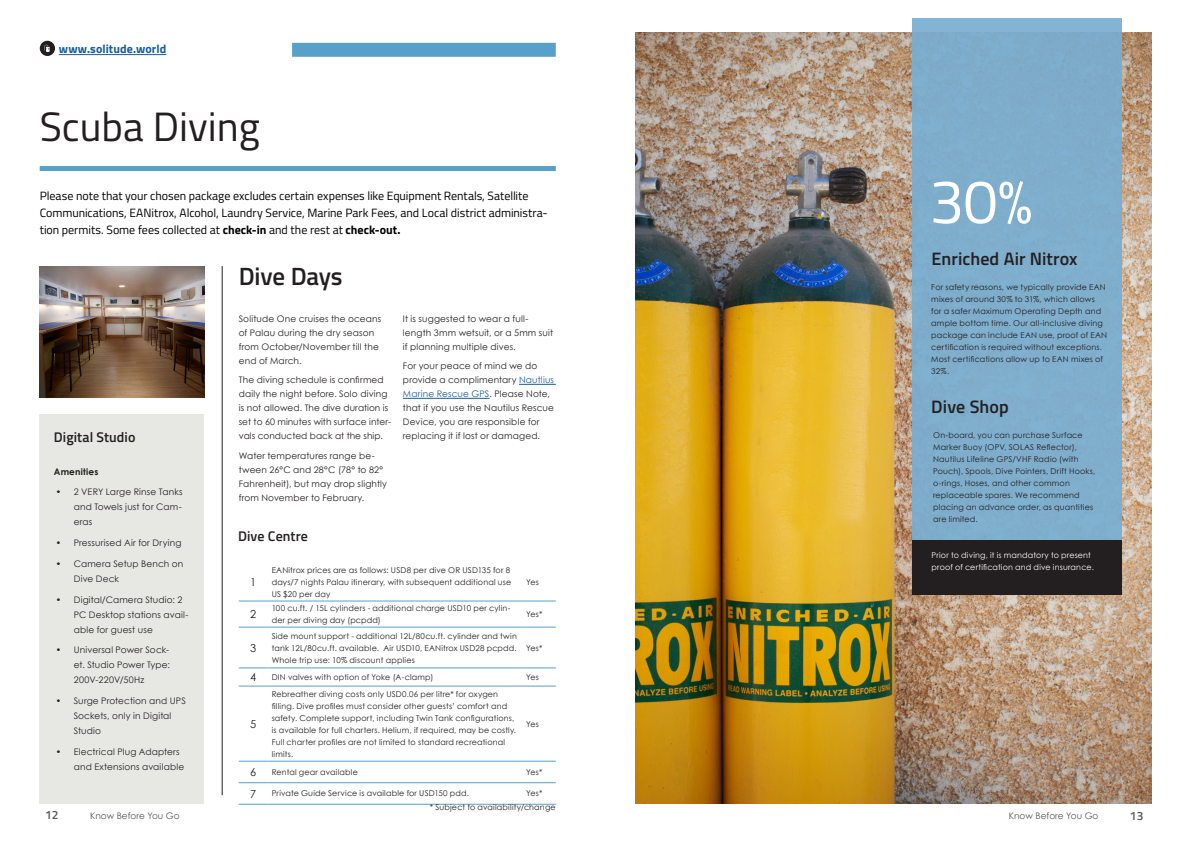
<style>
.page{position:relative;width:1191px;height:842px;background:#fff}
.page>*{position:absolute;margin:0;border:0;box-sizing:border-box;transform-origin:0 0}
._62_Slogan_black_Titillium_Web{font:62px "Titillium Web";color:#fff}
._41_Header_black_Titillium_Web{font:41px "Titillium Web";color:#231f20}
._25_Slogan_black_Titillium_Web{font:600 25px "Titillium Web";letter-spacing:-.005em;color:#231f20}
._18_Small_Title_black_Titillium_Web{font:600 18px "Titillium Web";letter-spacing:.005em;color:#231f20}
._14_Small_Title_black_Titillium_Web{font:600 14px "Titillium Web";letter-spacing:.01em;color:#231f20}
._8_Content_black_Source_Sans_Pro{font:12px/17px "Titillium Web";letter-spacing:-.005em;color:#000}
._12_Small_Title_black_Titillium_Web{font:700 12px "Titillium Web";letter-spacing:.01em;color:#175d9e}
.t1{font:600 12px "Titillium Web";color:#57585a}
._12_Content_black_C_Source_Sans_Pro{font:11px "Century Gothic";color:#231f20}
._8_Content_black_Source_Sans_Pro-2{font:9px/14px "Century Gothic";letter-spacing:.015em;color:#231f20}
.t2{font:9px "Century Gothic";color:#57585a}
._8_Content_black_Source_Sans_Pro-3{font:700 9px "Century Gothic";letter-spacing:.02em;color:#231f20}
._8_Content_black_Source_Sans_Pro-4{font:8px/12px "Century Gothic";letter-spacing:.02em;color:#231f20}
._8_Content_black_Source_Sans_Pro-5{font:8px/12px "Century Gothic";letter-spacing:.02em;color:#fff}
.FULL_TEXT{font:8px "Century Gothic";letter-spacing:.025em;color:#231f20}
.s1{font-weight:700}
.s2{color:#175d9e}
</style>
<div class="page">
<div style="left:40px;top:414px;width:164px;height:390px;background:#e7e8e4"></div>
<img style="left:635px;top:33px;width:516px;height:771px">
<img style="left:40px;top:266px;width:164px;height:131px">
<div style="left:912px;top:18px;width:210px;height:522px;background:#78aed1"></div>
<div style="left:912px;top:540px;width:210px;height:54px;background:#231f20"></div>
<hr style="left:519px;top:384px;width:37px;height:1px;background:#175d9e">
<hr style="left:403px;top:398px;width:86px;height:1px;background:#175d9e">
<hr style="left:59px;top:54px;width:107px;height:1px;background:#175d9e">
<svg style="left:239px;top:601px;width:29px;height:1px"></svg>
<hr style="left:268px;top:601px;width:254px;height:1px;background:#58a0c9">
<hr style="left:522px;top:601px;width:34px;height:1px;background:#58a0c9">
<svg style="left:239px;top:627px;width:29px;height:1px"></svg>
<hr style="left:268px;top:627px;width:254px;height:1px;background:#58a0c9">
<hr style="left:522px;top:627px;width:34px;height:1px;background:#58a0c9">
<svg style="left:239px;top:667px;width:29px;height:1px"></svg>
<hr style="left:268px;top:667px;width:254px;height:1px;background:#58a0c9">
<hr style="left:522px;top:667px;width:34px;height:1px;background:#58a0c9">
<svg style="left:239px;top:686px;width:29px;height:1px"></svg>
<hr style="left:268px;top:686px;width:254px;height:1px;background:#58a0c9">
<hr style="left:522px;top:686px;width:34px;height:1px;background:#58a0c9">
<svg style="left:239px;top:761px;width:29px;height:1px"></svg>
<hr style="left:268px;top:761px;width:254px;height:1px;background:#58a0c9">
<hr style="left:522px;top:761px;width:34px;height:1px;background:#58a0c9">
<svg style="left:239px;top:782px;width:29px;height:1px"></svg>
<hr style="left:268px;top:782px;width:254px;height:1px;background:#58a0c9">
<hr style="left:522px;top:782px;width:34px;height:1px;background:#58a0c9">
<svg style="left:239px;top:804px;width:29px;height:1px"></svg>
<hr style="left:268px;top:804px;width:254px;height:1px;background:#58a0c9">
<hr style="left:522px;top:804px;width:34px;height:1px;background:#58a0c9">
<div style="left:40px;top:41px;width:15px;height:15px;background:#231f20;border-radius:50%"></div>
<svg style="left:44px;top:45px;width:6px;height:7px"></svg>
<hr style="left:222px;top:266px;width:1px;height:529px;background:#231f20">
<div style="left:292px;top:43px;width:264px;height:14px;background:#58a0c9"></div>
<div style="left:40px;top:166px;width:516px;height:5px;background:#58a0c9"></div>
<p class="_12_Small_Title_black_Titillium_Web" style="left:59px;top:40px;width:109px">www.solitude.world</p>
<p class="_41_Header_black_Titillium_Web" style="left:40px;top:96px;width:222px">Scuba Diving</p>
<p class="_8_Content_black_Source_Sans_Pro" style="left:40px;top:187px;width:509px">Please note that your chosen package excludes certain expenses like Equipment Rentals, Satellite<br>Communications, EANitrox, Alcohol, Laundry Service, Marine Park Fees, and Local district administra&shy;tion permits. Some fees collected at <span class="s1">check-in</span> and the rest at <span class="s1">check-out.</span></p>
<p class="_62_Slogan_black_Titillium_Web" style="left:929px;top:156px;width:105px">30%</p>
<p class="_18_Small_Title_black_Titillium_Web" style="left:931px;top:246px;width:148px">Enriched Air Nitrox</p>
<p class="_8_Content_black_Source_Sans_Pro-4" style="left:931px;top:280px;width:177px">For safety reasons, we typically provide EAN mixes of around 30% to 31%, which allows<br>for a safer Maximum Operating Depth and ample bottom time. Our all-inclusive diving package can include EAN use, proof of EAN certification is required without exceptions.<br>Most certifications allow up to EAN mixes of 32%.</p>
<p class="_18_Small_Title_black_Titillium_Web" style="left:931px;top:393px;width:79px">Dive Shop</p>
<p class="_8_Content_black_Source_Sans_Pro-4" style="left:933px;top:428px;width:164px">On-board, you can purchase Surface Marker Buoy (OPV, SOLAS Reflector), Nautilus Lifeline GPS/VHF Radio (with Pouch), Spools, Dive Pointers, Drift Hooks, o-rings, Hoses, and other common replaceable spares. We recommend placing an advance order, as quantities are limited.</p>
<p class="_25_Slogan_black_Titillium_Web" style="left:239px;top:258px;width:105px">Dive Days</p>
<p class="_8_Content_black_Source_Sans_Pro-2" style="left:239px;top:311px;width:144px">Solitude One cruises the oceans of Palau during the dry season from October/November till the end of March.</p>
<p class="_8_Content_black_Source_Sans_Pro-2" style="left:239px;top:373px;width:154px">The diving schedule is confirmed daily the night before. Solo diving is not allowed. The dive duration is set to 60 minutes with surface inter&shy;vals conducted back at the ship.</p>
<p class="_8_Content_black_Source_Sans_Pro-2" style="left:239px;top:449px;width:150px">Water temperatures range be&shy;tween 26°C and 28°C (78° to 82°<br>Fahrenheit), but may drop slightly from November to February.</p>
<p class="_8_Content_black_Source_Sans_Pro-2" style="left:403px;top:311px;width:152px">It is suggested to wear a full&shy;length 3mm wetsuit, or a 5mm suit if planning multiple dives.</p>
<p class="_8_Content_black_Source_Sans_Pro-2" style="left:403px;top:359px;width:153px">For your peace of mind we do provide a complimentary <span class="s2">Nautlius<br>Marine Rescue GPS</span>. Please Note, that if you use the Nautilus Rescue<br>Device, you are responsible for replacing it if lost or damaged.</p>
<p class="_14_Small_Title_black_Titillium_Web" style="left:54px;top:427px;width:83px">Digital Studio</p>
<p class="_8_Content_black_Source_Sans_Pro-3" style="left:54px;top:466px;width:46px">Amenities</p>
<p class="_8_Content_black_Source_Sans_Pro-2" style="left:74px;top:485px;width:110px;line-height:15px;text-align:justify;text-indent:-18px">• 2 VERY Large Rinse Tanks and Towels just for Cam&shy;eras</p>
<p class="_8_Content_black_Source_Sans_Pro-2" style="left:56px;top:536px;width:127px">• Pressurised Air for Drying</p>
<p class="_8_Content_black_Source_Sans_Pro-2" style="left:74px;top:556px;width:111px;line-height:15px;text-indent:-18px">• Camera Setup Bench on<br>Dive Deck</p>
<p class="_8_Content_black_Source_Sans_Pro-2" style="left:74px;top:592px;width:116px;line-height:15px;text-indent:-18px">• Digital/Camera Studio: 2<br>PC Desktop stations avail&shy;able for guest use</p>
<p class="_8_Content_black_Source_Sans_Pro-2" style="left:74px;top:642px;width:98px;line-height:15px;text-align:justify;text-indent:-18px">• Universal Power Sock&shy;et. Studio Power Type:<br>200V-220V/50Hz</p>
<p class="_8_Content_black_Source_Sans_Pro-2" style="left:74px;top:693px;width:114px;line-height:15px;text-indent:-18px">• Surge Protection and UPS<br>Sockets, only in Digital<br>Studio</p>
<p class="_8_Content_black_Source_Sans_Pro-2" style="left:74px;top:744px;width:112px;line-height:15px;text-indent:-18px">• Electrical Plug Adapters and Extensions available</p>
<p class="_14_Small_Title_black_Titillium_Web" style="left:238px;top:525px;width:71px">Dive Centre</p>
<p class="_8_Content_black_Source_Sans_Pro-5" style="left:931px;top:549px;width:164px">Prior to diving, it is mandatory to present proof of certification and dive insurance.</p>
<p class="_12_Content_black_C_Source_Sans_Pro" style="left:250px;top:575px;width:8px">1</p>
<p class="_8_Content_black_Source_Sans_Pro-4" style="left:272px;top:564px;width:241px">EANitrox prices are as follows: USD8 per dive OR USD135 for 8 days/7 nights Palau itinerary, with subsequent additional use<br>US $20 per day</p>
<p class="_8_Content_black_Source_Sans_Pro-4" style="left:526px;top:576px;width:14px">Yes</p>
<p class="_12_Content_black_C_Source_Sans_Pro" style="left:250px;top:607px;width:8px">2</p>
<p class="_8_Content_black_Source_Sans_Pro-4" style="left:272px;top:602px;width:240px">100 cu.ft. / 15L cylinders - additional charge USD10 per cylin&shy;der per diving day (pcpdd)</p>
<p class="_8_Content_black_Source_Sans_Pro-4" style="left:526px;top:608px;width:18px">Yes*</p>
<p class="_12_Content_black_C_Source_Sans_Pro" style="left:250px;top:641px;width:8px">3</p>
<p class="_8_Content_black_Source_Sans_Pro-4" style="left:272px;top:629px;width:247px;text-align:justify">Side mount support - additional 12L/80cu.ft. cylinder and twin tank 12L/80cu.ft. available. Air USD10, EANitrox USD28 pcpdd.<br>Whole trip use: 10% discount applies</p>
<p class="_8_Content_black_Source_Sans_Pro-4" style="left:526px;top:641px;width:18px">Yes*</p>
<p class="_12_Content_black_C_Source_Sans_Pro" style="left:250px;top:670px;width:8px">4</p>
<p class="_8_Content_black_Source_Sans_Pro-4" style="left:272px;top:671px;width:163px">DIN valves with option of Yoke (A-clamp)</p>
<p class="_8_Content_black_Source_Sans_Pro-4" style="left:526px;top:671px;width:14px">Yes</p>
<p class="_12_Content_black_C_Source_Sans_Pro" style="left:250px;top:717px;width:8px">5</p>
<p class="_8_Content_black_Source_Sans_Pro-4" style="left:272px;top:688px;width:246px">Rebreather diving costs only USD0.06 per litre* for oxygen filling. Dive profiles must consider other guests’ comfort and safety. Complete support, including Twin Tank configurations, is available for full charters. Helium, if required, may be costly.<br>Full charter profiles are not limited to standard recreational limits.</p>
<p class="_8_Content_black_Source_Sans_Pro-4" style="left:526px;top:718px;width:14px">Yes</p>
<p class="_12_Content_black_C_Source_Sans_Pro" style="left:250px;top:765px;width:8px">6</p>
<p class="_8_Content_black_Source_Sans_Pro-4" style="left:272px;top:766px;width:88px">Rental gear available</p>
<p class="_8_Content_black_Source_Sans_Pro-4" style="left:526px;top:766px;width:18px">Yes*</p>
<p class="_12_Content_black_C_Source_Sans_Pro" style="left:250px;top:787px;width:8px">7</p>
<p class="FULL_TEXT" style="left:272px;top:789px;width:199px">Private Guide Service is available for USD150 pdd.</p>
<p class="_8_Content_black_Source_Sans_Pro-4" style="left:526px;top:787px;width:18px">Yes*</p>
<p class="_8_Content_black_Source_Sans_Pro-4" style="left:430px;top:801px;width:127px">* Subject to availability/change</p>
<h3 class="t1" style="left:45px;top:806px;width:15px">12</h3>
<p class="t2" style="left:90px;top:810px;width:91px">Know Before You Go</p>
<p class="t2" style="left:1008px;top:810px;width:91px">Know Before You Go</p>
<h3 class="t1" style="left:1130px;top:806px;width:15px">13</h3>
</div>
